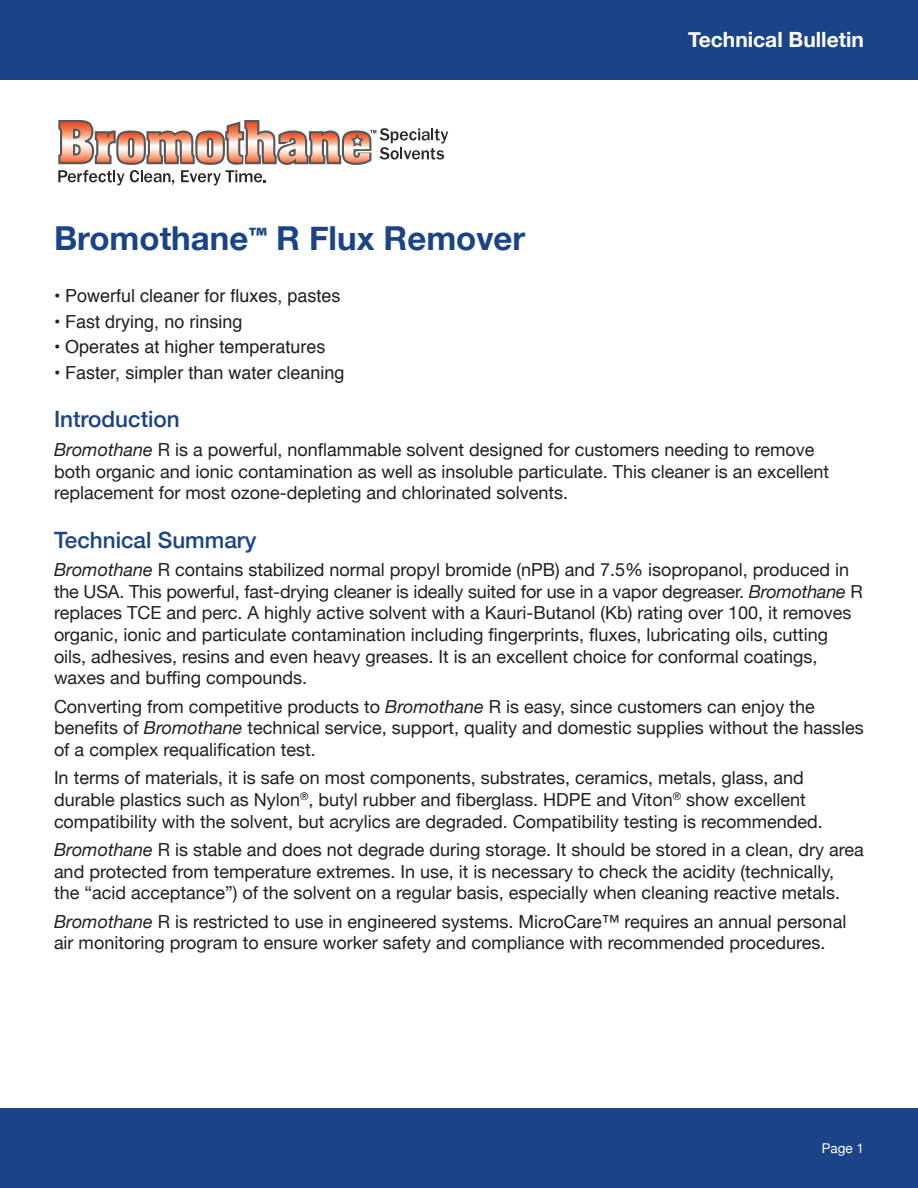
<style>
.page{position:relative;width:918px;height:1188px;background:#fff}
.page>*{position:absolute;margin:0;border:0;box-sizing:border-box;transform-origin:0 0}
.t1{font:700 33px "Helvetica Neue";color:#1a4487}
.t2{font:500 22.5px "Helvetica Neue";color:#1a4487}
.t3{font:700 21px "Helvetica Neue";color:#fff}
.t4{font:18px/21.6px "Helvetica Neue";color:#231f20}
.t5{font:18px "Helvetica";color:#231f20}
.t6{font:13.5px "Helvetica Neue";color:#fff}
.s1{font-family:"Myriad Pro";font-size:28.5px}
.s2{font-style:italic}
</style>
<div class="page">
<div style="left:0;top:0;width:918px;height:80px;background:#1a4487"></div>
<div style="left:0;top:1108px;width:918px;height:80px;background:#1a4487"></div>
<svg style="left:58px;top:120px;width:390px;height:65px"></svg>
<p class="t3" style="left:688px;top:23px;width:177px">Technical Bulletin</p>
<p class="t1" style="left:54px;top:212px;width:473px">Bromothane<span class="s1">™</span> R Flux Remover</p>
<p class="t5" style="left:54px;top:282px;width:288px">• Powerful cleaner for fluxes, pastes</p>
<p class="t5" style="left:54px;top:308px;width:190px">• Fast drying, no rinsing</p>
<p class="t5" style="left:54px;top:333px;width:273px">• Operates at higher temperatures</p>
<p class="t5" style="left:54px;top:359px;width:292px">• Faster, simpler than water cleaning</p>
<p class="t2" style="left:54px;top:401px;width:127px">Introduction</p>
<p class="t4" style="left:54px;top:440px;width:777px"><span class="s2">Bromothane</span> R is a powerful, nonflammable solvent designed for customers needing to remove both organic and ionic contamination as well as insoluble particulate. This cleaner is an excellent replacement for most ozone-depleting and chlorinated solvents.</p>
<p class="t2" style="left:54px;top:522px;width:204px">Technical Summary</p>
<p class="t4" style="left:54px;top:560px;width:810px"><span class="s2">Bromothane</span> R contains stabilized normal propyl bromide (nPB) and 7.5% isopropanol, produced in the USA. This powerful, fast-drying cleaner is ideally suited for use in a vapor degreaser. <span class="s2">Bromothane</span> R replaces TCE and perc. A highly active solvent with a Kauri-Butanol (Kb) rating over 100, it removes organic, ionic and particulate contamination including fingerprints, fluxes, lubricating oils, cutting oils, adhesives, resins and even heavy greases. It is an excellent choice for conformal coatings, waxes and buffing compounds.</p>
<p class="t4" style="left:54px;top:697px;width:811px">Converting from competitive products to <span class="s2">Bromothane</span> R is easy, since customers can enjoy the benefits of <span class="s2">Bromothane</span> technical service, support, quality and domestic supplies without the hassles of a complex requalification test.</p>
<p class="t4" style="left:54px;top:768px;width:770px">In terms of materials, it is safe on most components, substrates, ceramics, metals, glass, and durable plastics such as Nylon<sup>®</sup>, butyl rubber and fiberglass. HDPE and Viton<sup>®</sup> show excellent compatibility with the solvent, but acrylics are degraded. Compatibility testing is recommended.</p>
<p class="t4" style="left:54px;top:840px;width:811px"><span class="s2">Bromothane</span> R is stable and does not degrade during storage. It should be stored in a clean, dry area and protected from temperature extremes. In use, it is necessary to check the acidity (technically, the “acid acceptance”) of the solvent on a regular basis, especially when cleaning reactive metals.</p>
<p class="t4" style="left:54px;top:912px;width:794px"><span class="s2">Bromothane</span> R is restricted to use in engineered systems. MicroCare™ requires an annual personal air monitoring program to ensure worker safety and compliance with recommended procedures.</p>
<p class="t6" style="left:822px;top:1138px;width:44px">Page 1</p>
</div>
